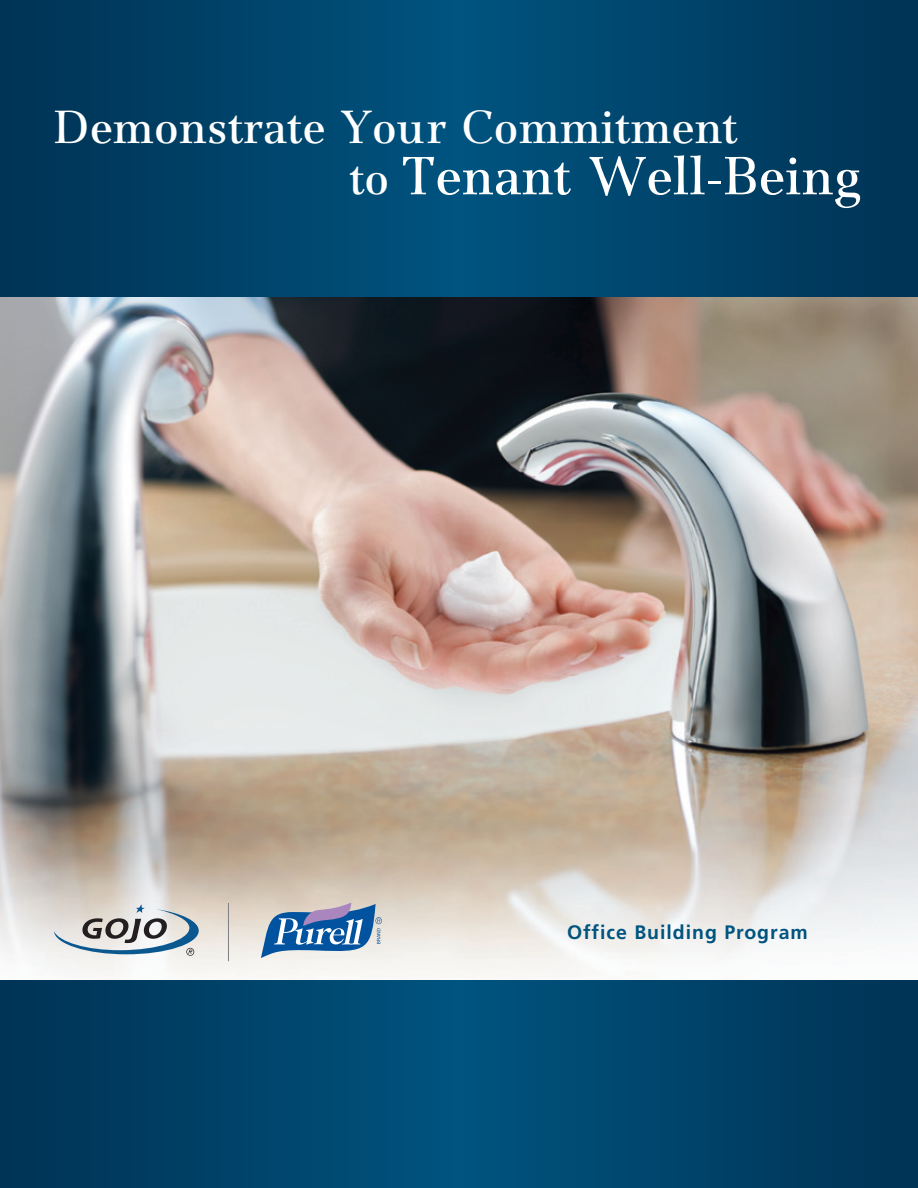
<style>
.page{position:relative;width:918px;height:1188px;background:#fff}
.page>*{position:absolute;margin:0;border:0;box-sizing:border-box;transform-origin:0 0}
.t1{font:55.5px "Jamille";letter-spacing:.02em;color:#fff}
.t2{font:48.15px "Jamille";letter-spacing:.02em;color:#fff}
.t3{font:700 19.5px "Frutiger LT Std";letter-spacing:.05em;color:#005480}
.s1{font-size:48.15px}
</style>
<div class="page">
<img style="left:0;top:297px;width:918px;height:684px">
<svg style="left:0;top:981px;width:918px;height:207px;background:#004269"></svg>
<svg style="left:0;top:0;width:918px;height:297px;background:#004269"></svg>
<svg style="left:261px;top:903px;width:121px;height:55px;background:#7d9dc1"></svg>
<svg style="left:54px;top:904px;width:145px;height:52px;background:#babfc2"></svg>
<hr style="left:228px;top:903px;width:1px;height:58px;background:#808285">
<p class="t2" style="left:54px;top:98px;width:684px">Demonstrate Your Commitment</p>
<p class="t1" style="left:350px;top:143px;width:512px"><span class="s1">to</span> Tenant Well-Being</p>
<p class="t3" style="left:567px;top:920px;width:242px">Office Building Program</p>
</div>
